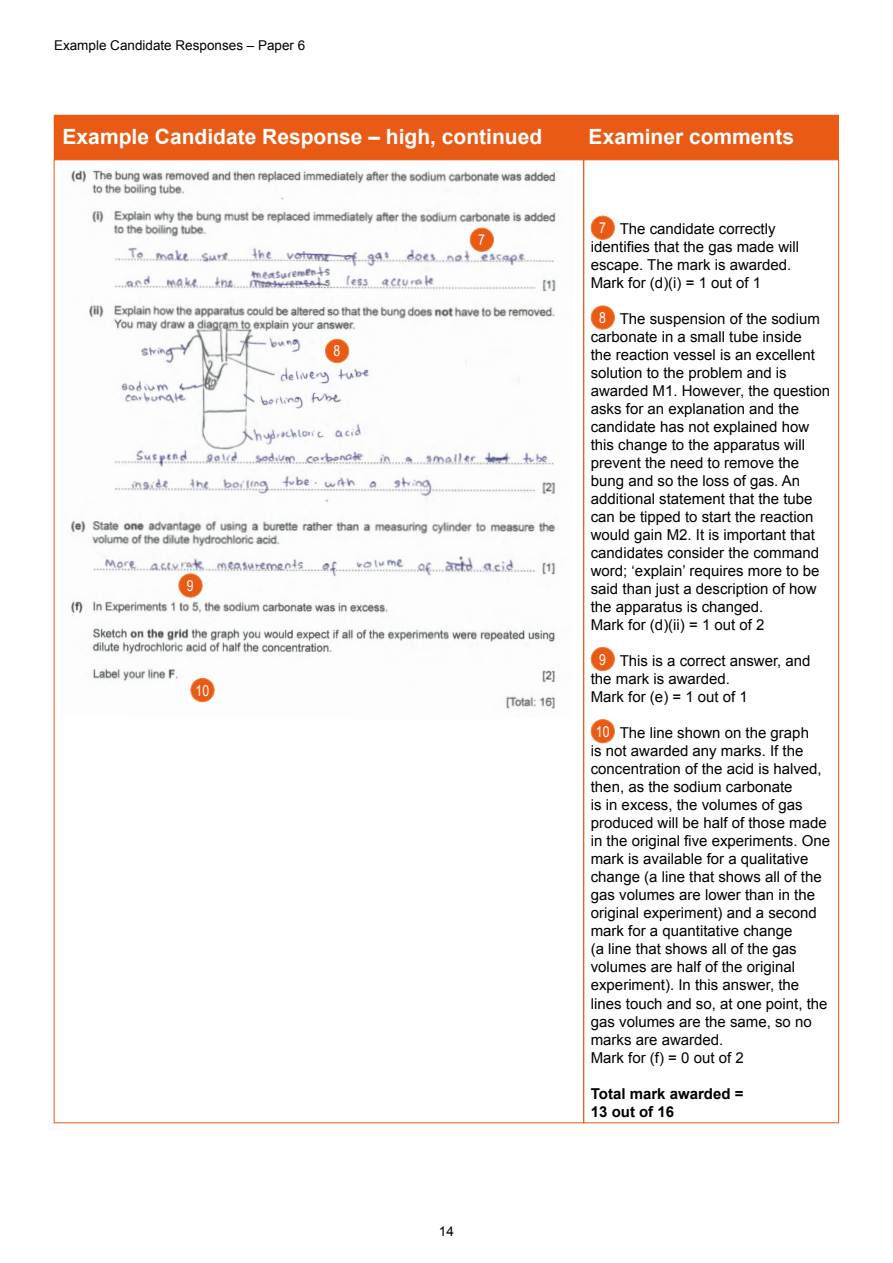
<style>
.page{position:relative;width:893px;height:1263px;background:#fff}
.page>*{position:absolute;margin:0;border:0;box-sizing:border-box;transform-origin:0 0}
.t1{font:700 21px "Arial";color:#fff}
.t2{font:15px/18px "Arial";color:#000}
.t3{font:700 15px/18px "Arial";color:#000}
.t4{font:15px "Arial Narrow";color:#fff}
.t5{font:13.5px "Arial";color:#000}
</style>
<div class="page">
<div style="left:54px;top:115px;width:785px;height:45px;background:#e95b14;border:2px solid #e95b14"></div>
<img style="left:71px;top:170px;width:485px;height:539px">
<div style="left:470px;top:228px;width:23px;height:23px;background:#e95b14;border-radius:50%"></div>
<div style="left:470px;top:228px;width:24px;height:24px;border:1px solid #ef7f3f;border-radius:50%"></div>
<div style="left:325px;top:339px;width:24px;height:24px;background:#e95b14;border-radius:50%"></div>
<div style="left:325px;top:339px;width:24px;height:24px;border:1px solid #ef7f3f;border-radius:50%"></div>
<div style="left:179px;top:574px;width:23px;height:23px;background:#e95b14;border-radius:50%"></div>
<div style="left:178px;top:573px;width:24px;height:24px;border:1px solid #ef7f3f;border-radius:50%"></div>
<div style="left:191px;top:678px;width:23px;height:24px;background:#e95b14;border-radius:50%"></div>
<div style="left:190px;top:678px;width:24px;height:24px;border:1px solid #ef7f3f;border-radius:50%"></div>
<div style="left:591px;top:216px;width:23px;height:23px;background:#e95b14;border-radius:50%"></div>
<div style="left:591px;top:216px;width:24px;height:24px;border:1px solid #ef7f3f;border-radius:50%"></div>
<div style="left:591px;top:306px;width:23px;height:23px;background:#e95b14;border-radius:50%"></div>
<div style="left:591px;top:305px;width:24px;height:24px;border:1px solid #ef7f3f;border-radius:50%"></div>
<div style="left:591px;top:647px;width:23px;height:24px;background:#e95b14;border-radius:50%"></div>
<div style="left:591px;top:647px;width:24px;height:24px;border:1px solid #ef7f3f;border-radius:50%"></div>
<div style="left:591px;top:720px;width:23px;height:23px;background:#e95b14;border-radius:50%"></div>
<div style="left:591px;top:719px;width:24px;height:24px;border:1px solid #ef7f3f;border-radius:50%"></div>
<p class="t5" style="left:54px;top:36px;width:253px">Example Candidate Responses – Paper 6</p>
<h1 class="t1" style="left:63px;top:123px;width:481px">Example Candidate Response – high, continued</h1>
<h1 class="t1" style="left:589px;top:123px;width:207px">Examiner comments</h1>
<p class="t4" style="left:187px;top:575px;width:8px">9</p>
<p class="t4" style="left:196px;top:679px;width:15px">10</p>
<p class="t4" style="left:333px;top:340px;width:8px">8</p>
<p class="t4" style="left:478px;top:229px;width:8px">7</p>
<p class="t5" style="left:439px;top:1222px;width:17px">14</p>
<p class="t4" style="left:599px;top:217px;width:8px">7</p>
<p class="t2" style="left:591px;top:220px;width:210px;text-indent:29px">The candidate correctly identifies that the gas made will escape. The mark is awarded.<br>Mark for (d)(i) = 1 out of 1</p>
<p class="t2" style="left:591px;top:310px;width:241px;text-indent:29px">The suspension of the sodium carbonate in a small tube inside<br>the reaction vessel is an excellent solution to the problem and is awarded M1. However, the question asks for an explanation and the candidate has not explained how this change to the apparatus will prevent the need to remove the bung and so the loss of gas. An additional statement that the tube can be tipped to start the reaction would gain M2. It is important that candidates consider the command word; ‘explain’ requires more to be said than just a description of how the apparatus is changed.<br>Mark for (d)(ii) = 1 out of 2</p>
<p class="t2" style="left:591px;top:652px;width:221px;text-indent:29px">This is a correct answer, and the mark is awarded.<br>Mark for (e) = 1 out of 1</p>
<p class="t2" style="left:591px;top:724px;width:241px;text-indent:29px">The line shown on the graph<br>is not awarded any marks. If the concentration of the acid is halved, then, as the sodium carbonate<br>is in excess, the volumes of gas produced will be half of those made in the original five experiments. One mark is available for a qualitative change (a line that shows all of the gas volumes are lower than in the original experiment) and a second mark for a quantitative change<br>(a line that shows all of the gas volumes are half of the original experiment). In this answer, the lines touch and so, at one point, the gas volumes are the same, so no marks are awarded.<br>Mark for (f) = 0 out of 2</p>
<p class="t3" style="left:591px;top:1085px;width:154px">Total mark awarded =<br>13 out of 16</p>
<p class="t4" style="left:599px;top:307px;width:8px">8</p>
<p class="t4" style="left:599px;top:648px;width:8px">9</p>
<p class="t4" style="left:596px;top:720px;width:15px">10</p>
</div>
